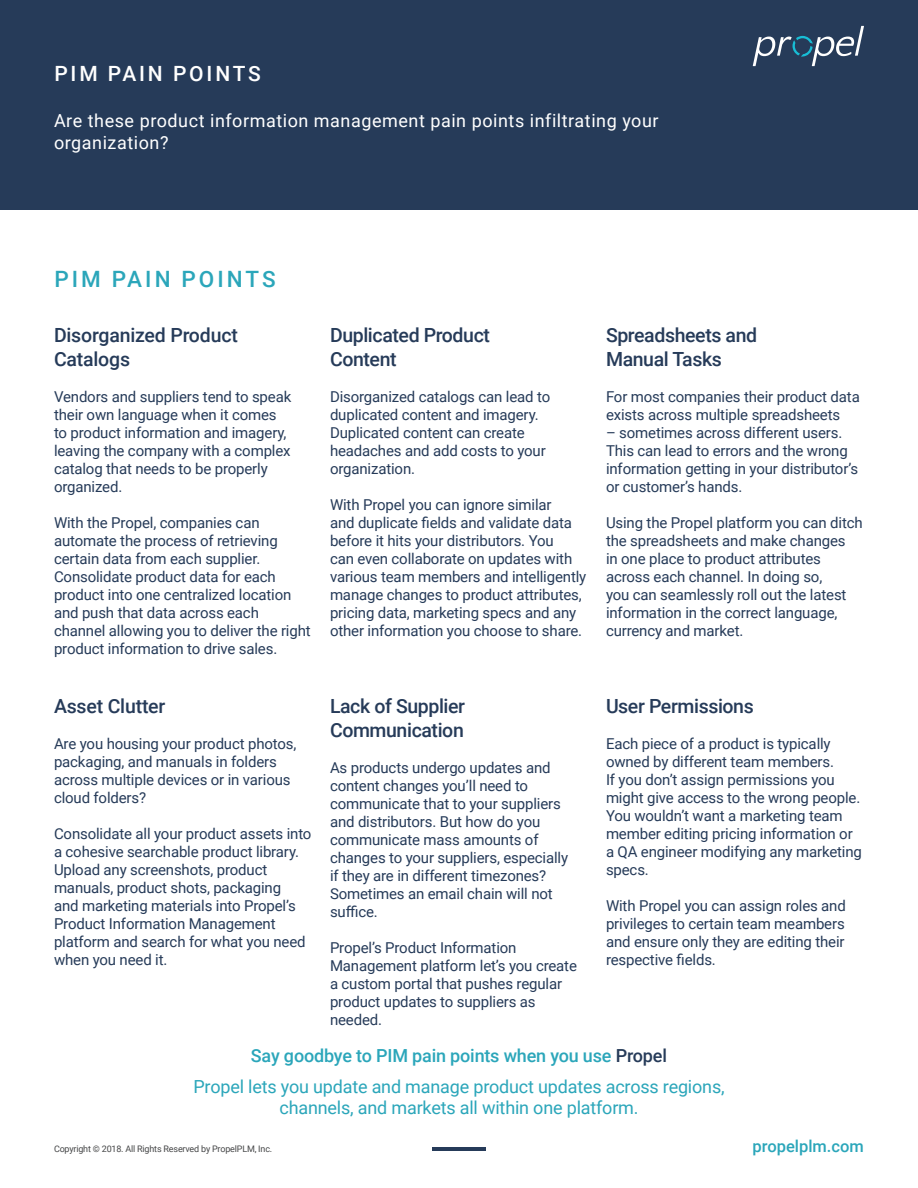
<style>
.page{position:relative;width:918px;height:1188px;background:#fff}
.page>*{position:absolute;margin:0;border:0;box-sizing:border-box;transform-origin:0 0}
.t1{font:500 22.5px "Roboto";letter-spacing:.135em;color:#2ba6ba}
.t2{font:500 21px "Roboto";letter-spacing:.135em;color:#fff}
.t3{font:500 19.5px/23.4px "Roboto";letter-spacing:-.02em;color:#263b59}
.t4{font:18px/21.6px "Roboto";letter-spacing:-.01em;color:#2ba6ba;text-align:center}
.t5{font:18px/21.6px "Roboto";letter-spacing:.03em;color:#fff}
.t6{font:500 18px "Roboto";letter-spacing:-.01em;color:#2ba6ba}
.t7{font:500 16.5px "Roboto";color:#2ba6ba}
.t8{font:15px/18px "Roboto";letter-spacing:-.01em;color:#263b59}
.t9{font:9px "Roboto";letter-spacing:-.02em;color:#464748}
.s1{color:#263b59}
</style>
<div class="page">
<div style="left:0;top:0;width:918px;height:210px;background:#263b59"></div>
<svg style="left:753px;top:26px;width:111px;height:40px"></svg>
<hr style="left:432px;top:1147px;width:54px;height:3px;background:#263b59">
<p class="t2" style="left:54px;top:58px;width:208px">PIM PAIN POINTS</p>
<p class="t5" style="left:54px;top:110px;width:606px">Are these product information management pain points infiltrating your organization?</p>
<p class="t1" style="left:54px;top:263px;width:223px">PIM PAIN POINTS</p>
<p class="t3" style="left:54px;top:323px;width:185px">Disorganized Product<br>Catalogs</p>
<p class="t8" style="left:54px;top:387px;width:239px">Vendors and suppliers tend to speak their own language when it comes to product information and imagery, leaving the company with a complex catalog that needs to be properly organized.</p>
<p class="t8" style="left:54px;top:513px;width:258px">With the Propel, companies can automate the process of retrieving certain data from each supplier.<br>Consolidate product data for each product into one centralized location and push that data across each channel allowing you to deliver the right product information to drive sales.</p>
<p class="t3" style="left:54px;top:694px;width:113px">Asset Clutter</p>
<p class="t8" style="left:54px;top:734px;width:244px">Are you housing your product photos, packaging, and manuals in folders across multiple devices or in various cloud folders?</p>
<p class="t8" style="left:54px;top:824px;width:259px">Consolidate all your product assets into a cohesive searchable product library.<br>Upload any screenshots, product manuals, product shots, packaging<br>and marketing materials into Propel’s Product Information Management platform and search for what you need when you need it.</p>
<p class="t3" style="left:330px;top:323px;width:162px">Duplicated Product<br>Content</p>
<p class="t8" style="left:330px;top:387px;width:222px">Disorganized catalogs can lead to duplicated content and imagery.<br>Duplicated content can create headaches and add costs to your organization.</p>
<p class="t8" style="left:330px;top:495px;width:258px">With Propel you can ignore similar<br>and duplicate fields and validate data before it hits your distributors. You<br>can even collaborate on updates with various team members and intelligently manage changes to product attributes, pricing data, marketing specs and any other information you choose to share.</p>
<p class="t3" style="left:330px;top:694px;width:137px">Lack of Supplier<br>Communication</p>
<p class="t8" style="left:330px;top:758px;width:240px">As products undergo updates and content changes you’ll need to communicate that to your suppliers and distributors. But how do you communicate mass amounts of changes to your suppliers, especially if they are in different timezones?<br>Sometimes an email chain will not suffice.</p>
<p class="t8" style="left:330px;top:938px;width:249px">Propel’s Product Information<br>Management platform let’s you create a custom portal that pushes regular product updates to suppliers as needed.</p>
<p class="t3" style="left:606px;top:323px;width:153px">Spreadsheets and<br>Manual Tasks</p>
<p class="t8" style="left:606px;top:387px;width:255px">For most companies their product data exists across multiple spreadsheets</p>
<p class="t8" style="left:606px;top:423px;width:254px">– sometimes across different users.<br>This can lead to errors and the wrong information getting in your distributor’s or customer’s hands.</p>
<p class="t8" style="left:606px;top:513px;width:258px">Using the Propel platform you can ditch the spreadsheets and make changes<br>in one place to product attributes across each channel. In doing so,<br>you can seamlessly roll out the latest information in the correct language, currency and market.</p>
<p class="t3" style="left:606px;top:694px;width:149px">User Permissions</p>
<p class="t8" style="left:606px;top:734px;width:257px">Each piece of a product is typically owned by different team members.<br>If you don’t assign permissions you might give access to the wrong people.<br>You wouldn’t want a marketing team member editing pricing information or a QA engineer modifying any marketing specs.</p>
<p class="t8" style="left:606px;top:896px;width:241px;text-align:justify">With Propel you can assign roles and privileges to certain team meambers and ensure only they are editing their respective fields.</p>
<p class="t6" style="left:251px;top:1043px;width:418px">Say goodbye to PIM pain points when you use <span class="s1">Propel</span></p>
<p class="t4" style="left:193px;top:1075px;width:533px">Propel lets you update and manage product updates across regions, channels, and markets all within one platform.</p>
<p class="t9" style="left:54px;top:1143px;width:220px">Copyright © 2018. All Rights Reserved by PropelPLM, Inc.</p>
<p class="t7" style="left:753px;top:1134px;width:113px">propelplm.com</p>
</div>
